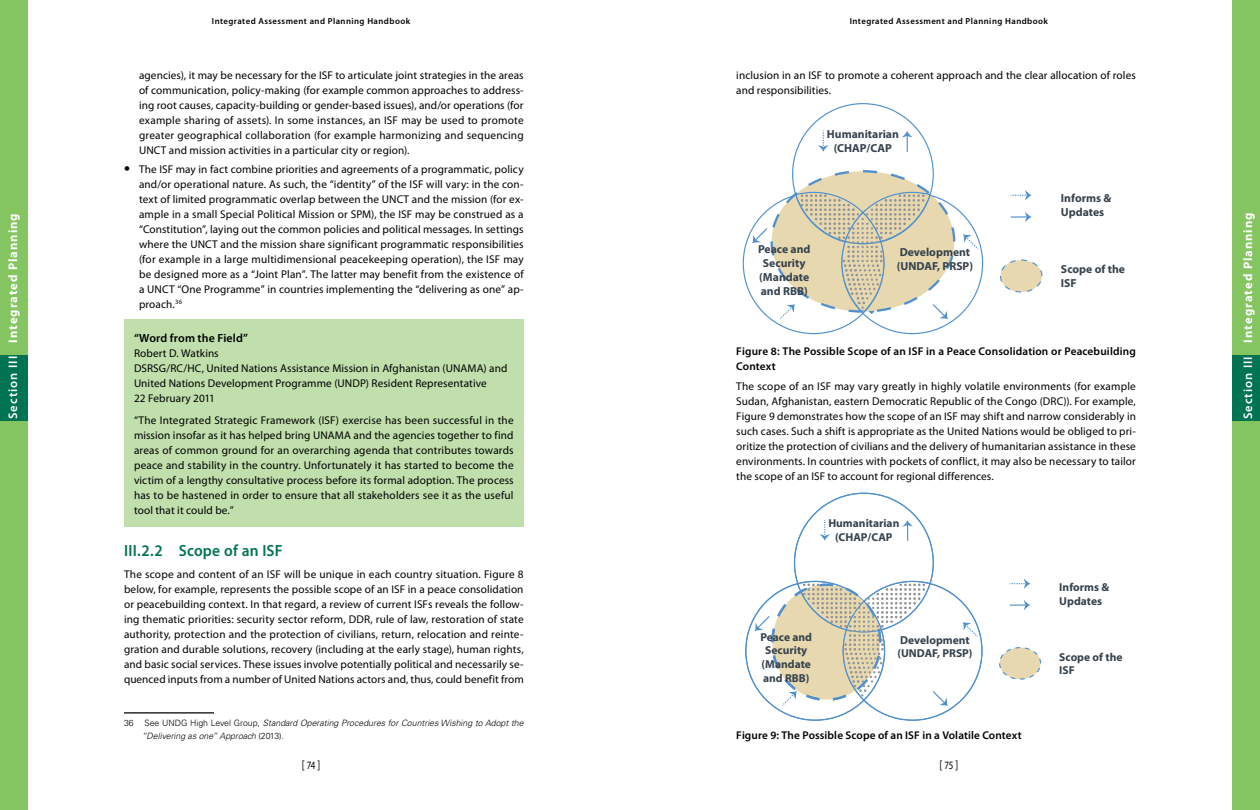
<style>
.page{position:relative;width:1260px;height:810px;background:#fff}
.page>*{position:absolute;margin:0;border:0;box-sizing:border-box;transform-origin:0 0}
.t1{font:600 16.25px "Myriad Pro";letter-spacing:.015em;color:#007353;scale:.95 1}
.t2{font:700 12.5px "Myriad Pro";letter-spacing:.08em;color:#fff}
.t3{font:12.5px "Myriad Pro";color:#000;scale:.8 1}
.t4{font:600 11.88px "Myriad Pro";letter-spacing:.01em;color:#000}
.t5{font:700 11.62px/14px "Myriad Pro";color:#36424d}
.t6{font:700 11.5px/13.8px "Myriad Pro";color:#36424d}
.t7{font:11.25px/15px "Myriad Pro";letter-spacing:.01em;color:#000;text-align:justify}
.t8{font:600 11.25px/15px "Myriad Pro";letter-spacing:.01em;color:#000}
.t9{font:italic 300 8.75px/13.1px "Univers LT Std";color:#000}
.t10{font:600 8.75px "Myriad Pro";letter-spacing:.05em;color:#000}
.s1{font-weight:700;font-size:17.5px}
.s2{font-style:normal}
.s3{font-weight:600}
.s4{font-size:11.25px}
</style>
<div class="page">
<div style="left:0;top:0;width:28px;height:810px;background:#84c561"></div>
<div style="left:1232px;top:0;width:28px;height:810px;background:#84c561"></div>
<div style="left:0;top:355px;width:28px;height:65px;background:#007353"></div>
<div style="left:1232px;top:355px;width:28px;height:65px;background:#007353"></div>
<div style="left:124px;top:320px;width:400px;height:207px;background:#c0dfac"></div>
<hr style="left:124px;top:712px;width:90px;height:2px;background:#000">
<div style="left:772px;top:171px;width:182px;height:141px;background:#e8d8af;border-radius:50%"></div>
<div style="left:1000px;top:260px;width:42px;height:32px;background:#e8d8af;border-radius:50%"></div>
<div style="left:1000px;top:259px;width:43px;height:34px;border:1px dashed #5091cd;border-radius:50%"></div>
<svg style="left:963px;top:234px;width:17px;height:16px"></svg>
<svg style="left:818px;top:131px;width:11px;height:21px"></svg>
<svg style="left:902px;top:131px;width:10px;height:21px"></svg>
<svg style="left:752px;top:227px;width:16px;height:16px"></svg>
<svg style="left:1011px;top:190px;width:21px;height:11px"></svg>
<svg style="left:1011px;top:212px;width:21px;height:10px"></svg>
<svg style="left:779px;top:191px;width:169px;height:130px"></svg>
<div style="left:1000px;top:648px;width:41px;height:31px;background:#e8d8af;border-radius:50%"></div>
<div style="left:999px;top:647px;width:42px;height:33px;border:1px dashed #5091cd;border-radius:50%"></div>
<svg style="left:1010px;top:578px;width:20px;height:11px"></svg>
<svg style="left:1010px;top:600px;width:20px;height:10px"></svg>
<svg style="left:745px;top:492px;width:238px;height:229px"></svg>
<p class="t10" style="left:212px;top:16px;width:200px">Integrated Assessment and Planning Handbook</p>
<p class="t10" style="left:850px;top:16px;width:200px">Integrated Assessment and Planning Handbook</p>
<p class="t7" style="left:139px;top:68px;width:386px">agencies), it may be necessary for the ISF to articulate joint strategies in the areas of communication, policy-making (for example common approaches to address&shy;ing root causes, capacity-building or gender-based issues), and/or operations (for example sharing of assets). In some instances, an ISF may be used to promote greater geographical collaboration (for example harmonizing and sequencing UNCT and mission activities in a particular city or region).</p>
<p class="t7" style="left:139px;top:162px;width:386px;text-indent:-15px"><span class="s1">•</span> The ISF may in fact combine priorities and agreements of a programmatic, policy and/or operational nature. As such, the “identity” of the ISF will vary: in the con&shy;text of limited programmatic overlap between the UNCT and the mission (for ex&shy;ample in a small Special Political Mission or SPM), the ISF may be construed as a “Constitution”, laying out the common policies and political messages. In settings where the UNCT and the mission share significant programmatic responsibilities (for example in a large multidimensional peacekeeping operation), the ISF may be designed more as a “Joint Plan”. The latter may benefit from the existence of a UNCT “One Programme” in countries implementing the “delivering as one” ap&shy;proach.<sup>36</sup></p>
<p class="t4" style="left:134px;top:330px;width:116px">“Word from the Field”</p>
<p class="t7" style="left:134px;top:345px;width:375px;text-align:left">Robert D. Watkins<br>DSRSG/RC/HC, United Nations Assistance Mission in Afghanistan (UNAMA) and United Nations Development Programme (UNDP) Resident Representative<br>22 February 2011</p>
<p class="t7" style="left:134px;top:413px;width:381px">“The Integrated Strategic Framework (ISF) exercise has been successful in the mission insofar as it has helped bring UNAMA and the agencies together to find areas of common ground for an overarching agenda that contributes towards peace and stability in the country. Unfortunately it has started to become the victim of a lengthy consultative process before its formal adoption. The process has to be hastened in order to ensure that all stakeholders see it as the useful tool that it could be.”</p>
<h1 class="t1" style="left:124px;top:540px;width:169px">III.2.2 Scope of an ISF</h1>
<p class="t7" style="left:124px;top:566px;width:401px">The scope and content of an ISF will be unique in each country situation. Figure 8 below, for example, represents the possible scope of an ISF in a peace consolidation or peacebuilding context. In that regard, a review of current ISFs reveals the follow&shy;ing thematic priorities: security sector reform, DDR, rule of law, restoration of state authority, protection and the protection of civilians, return, relocation and reinte&shy;gration and durable solutions, recovery (including at the early stage), human rights, and basic social services. These issues involve potentially political and necessarily se&shy;quenced inputs from a number of United Nations actors and, thus, could benefit from</p>
<p class="t9" style="left:142px;top:716px;width:383px;text-indent:-18px"><span class="s2">36 See UNDG High Level Group,</span> Standard Operating Procedures for Countries Wishing to Adopt the “Delivering as one” Approach <span class="s2">(2013).</span></p>
<p class="t7" style="left:736px;top:68px;width:401px">inclusion in an ISF to promote a coherent approach and the clear allocation of roles and responsibilities.</p>
<p class="t5" style="left:827px;top:127px;width:74px;text-align:center">Humanitarian (CHAP/CAP</p>
<p class="t5" style="left:1061px;top:191px;width:52px">Informs &amp;<br>Updates</p>
<p class="t2" style="left:5px;top:419px;width:208px;rotate:-90deg"><span class="s3">Section III</span> Integrated Planning</p>
<p class="t2" style="left:1240px;top:419px;width:209px;rotate:-90deg"><span class="s3">Section III</span> Integrated Planning</p>
<p class="t5" style="left:758px;top:242px;width:54px;text-align:center">Peace and<br>Security (Mandate and RBB)</p>
<p class="t5" style="left:897px;top:245px;width:78px">Development (UNDAF, PRSP)</p>
<p class="t5" style="left:1061px;top:262px;width:66px">Scope of the<br>ISF</p>
<p class="t8" style="left:736px;top:343px;width:401px">Figure 8: The Possible Scope of an ISF in a Peace Consolidation or Peacebuilding<br>Context</p>
<p class="t7" style="left:736px;top:378px;width:401px">The scope of an ISF may vary greatly in highly volatile environments (for example Sudan, Afghanistan, eastern Democratic Republic of the Congo (DRC)). For example, Figure 9 demonstrates how the scope of an ISF may shift and narrow considerably in such cases. Such a shift is appropriate as the United Nations would be obliged to pri&shy;oritize the protection of civilians and the delivery of humanitarian assistance in these environments. In countries with pockets of conflict, it may also be necessary to tailor the scope of an ISF to account for regional differences.</p>
<p class="t6" style="left:828px;top:516px;width:73px;text-align:center">Humanitarian (CHAP/CAP</p>
<p class="t6" style="left:1059px;top:580px;width:51px">Informs &amp;<br>Updates</p>
<p class="t6" style="left:760px;top:629px;width:53px;text-align:center">Peace and<br>Security (Mandate and RBB)</p>
<p class="t6" style="left:897px;top:632px;width:77px">Development (UNDAF, PRSP)</p>
<p class="t6" style="left:1059px;top:649px;width:65px">Scope of the<br>ISF</p>
<p class="t8" style="left:736px;top:728px;width:287px">Figure 9: The Possible Scope of an ISF in a Volatile Context</p>
<p class="t3" style="left:302px;top:757px;width:25px">[ <span class="s4">74</span> ]</p>
<p class="t3" style="left:939px;top:757px;width:25px">[ <span class="s4">75</span> ]</p>
</div>
